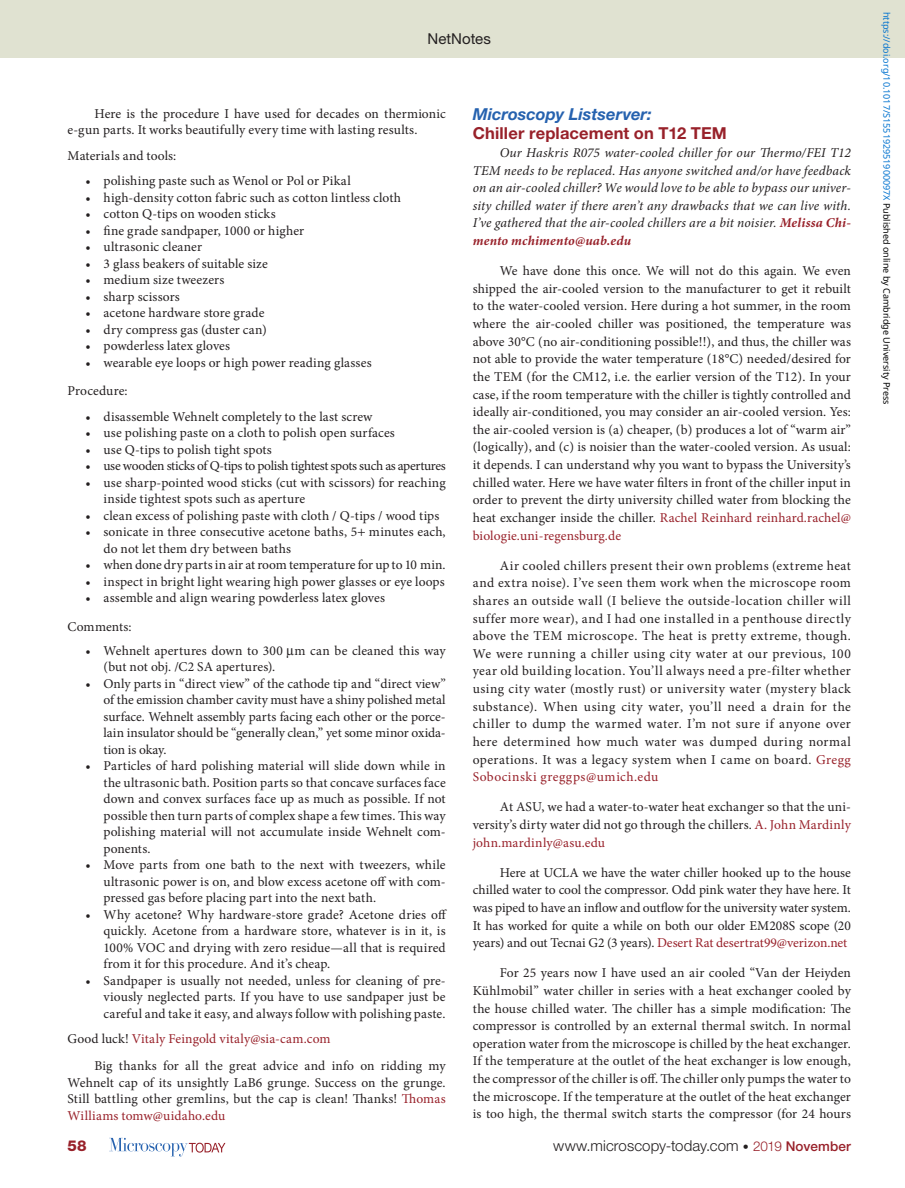
<style>
.page{position:relative;width:905px;height:1188px;background:#fff}
.page>*{position:absolute;margin:0;border:0;box-sizing:border-box;transform-origin:0 0}
.t1{font:700 16.5px "Helvetica Neue LT Std";letter-spacing:.01em;color:#98212a}
.t2{font:italic 700 16.5px "Helvetica Neue LT Std";letter-spacing:.005em;color:#2662af}
.t3{font:300 15px "Helvetica Neue LT Std";letter-spacing:.005em;color:#231f20}
.t4{font:15px "Helvetica Neue LT Std";letter-spacing:.005em;color:#231f20}
.t5{font:800 15px "Helvetica Neue LT Std";color:#98212a}
.t6{font:13.5px/17.7px "Minion Pro";letter-spacing:.01em;color:#231f20;text-align:justify}
.t7{font:italic 13.5px/17.7px "Minion Pro";letter-spacing:.01em;color:#231f20;text-align:justify}
.t8{font:13.5px "Minion Pro";letter-spacing:-.025em;color:#231f20}
.t9{font:9px "Noto Sans";color:#0172cf}
.s1{color:#98212a}
.s2{font-weight:700;color:#98212a}
.s3{font-size:12px}
.s4{font-size:13.5px;color:#98212a}
.s5{font-weight:500;font-size:13.5px;color:#98212a}
.s6{color:#000}
</style>
<div class="page">
<div style="left:0;top:0;width:904px;height:58px;background:#e0e2d1"></div>
<svg style="left:109px;top:1138px;width:116px;height:18px"></svg>
<p class="t4" style="left:427px;top:30px;width:65px">NetNotes</p>
<p class="t6" style="left:68px;top:105px;width:380px;line-height:16.5px;text-indent:27px">Here is the procedure I have used for decades on thermionic e-gun parts. It works beautifully every time with lasting results.</p>
<p class="t6" style="left:68px;top:147px;width:110px">Materials and tools:</p>
<p class="t6" style="left:85px;top:172px;width:267px">• polishing paste such as Wenol or Pol or Pikal</p>
<p class="t6" style="left:85px;top:189px;width:317px">• high-density cotton fabric such as cotton lintless cloth</p>
<p class="t6" style="left:85px;top:205px;width:192px">• cotton Q-tips on wooden sticks</p>
<p class="t6" style="left:85px;top:222px;width:220px">• fine grade sandpaper, 1000 or higher</p>
<p class="t6" style="left:85px;top:238px;width:118px">• ultrasonic cleaner</p>
<p class="t6" style="left:85px;top:255px;width:184px">• 3 glass beakers of suitable size</p>
<p class="t6" style="left:85px;top:271px;width:140px">• medium size tweezers</p>
<p class="t6" style="left:85px;top:288px;width:96px">• sharp scissors</p>
<p class="t6" style="left:85px;top:304px;width:180px">• acetone hardware store grade</p>
<p class="t6" style="left:85px;top:321px;width:183px">• dry compress gas (duster can)</p>
<p class="t6" style="left:85px;top:337px;width:146px">• powderless latex gloves</p>
<p class="t6" style="left:67px;top:348px;width:305px;line-height:28.5px;text-indent:18px">• wearable eye loops or high power reading glasses<br>Procedure:</p>
<p class="t6" style="left:85px;top:408px;width:288px">• disassemble Wehnelt completely to the last screw</p>
<p class="t6" style="left:85px;top:424px;width:311px">• use polishing paste on a cloth to polish open surfaces</p>
<p class="t6" style="left:85px;top:441px;width:188px">• use Q-tips to polish tight spots</p>
<p class="t8" style="left:85px;top:457px;width:361px">• use wooden sticks of Q-tips to polish tightest spots such as apertures</p>
<p class="t6" style="left:103px;top:474px;width:343px;line-height:16.5px;text-indent:-18px">• use sharp-pointed wood sticks (cut with scissors) for reaching inside tightest spots such as aperture</p>
<p class="t6" style="left:85px;top:507px;width:355px">• clean excess of polishing paste with cloth / Q-tips / wood tips</p>
<p class="t6" style="left:103px;top:524px;width:344px;line-height:16.5px;text-indent:-18px">• sonicate in three consecutive acetone baths, 5 minutes each, do not let them dry between baths</p>
<p class="t6" style="left:85px;top:556px;width:361px">• when done dry parts in air at room temperature for up to 10 min.</p>
<p class="t6" style="left:85px;top:573px;width:360px">• inspect in bright light wearing high power glasses or eye loops</p>
<p class="t6" style="left:67px;top:584px;width:319px;line-height:28.5px;text-indent:18px">• assemble and align wearing powderless latex gloves<br>Comments:</p>
<p class="t6" style="left:103px;top:642px;width:343px;line-height:16.5px;text-indent:-18px">• Wehnelt apertures down to 300 m can be cleaned this way (but not obj. /C2 SA apertures).</p>
<p class="t6" style="left:103px;top:675px;width:344px;line-height:16.5px;text-indent:-18px">• Only parts in “direct view” of the cathode tip and “direct view” of the emission chamber cavity must have a shiny polished metal surface. Wehnelt assembly parts facing each other or the porce&shy;lain insulator should be “generally clean,” yet some minor oxida&shy;tion is okay.</p>
<p class="t6" style="left:103px;top:758px;width:344px;line-height:16.5px;text-indent:-18px">• Particles of hard polishing material will slide down while in the ultrasonic bath. Position parts so that concave surfaces face down and convex surfaces face up as much as possible. If not possible then turn parts of complex shape a few times. This way polishing material will not accumulate inside Wehnelt com&shy;ponents.</p>
<p class="t6" style="left:103px;top:857px;width:343px;line-height:16.5px;text-indent:-18px">• Move parts from one bath to the next with tweezers, while ultrasonic power is on, and blow excess acetone off with com&shy;pressed gas before placing part into the next bath.</p>
<p class="t6" style="left:103px;top:906px;width:345px;line-height:16.5px;text-indent:-18px">• Why acetone? Why hardware-store grade? Acetone dries off quickly. Acetone from a hardware store, whatever is in it, is 100% VOC and drying with zero residue—all that is required from it for this procedure. And it’s cheap.</p>
<p class="t6" style="left:103px;top:972px;width:343px;line-height:16.5px;text-indent:-18px">• Sandpaper is usually not needed, unless for cleaning of pre&shy;viously neglected parts. If you have to use sandpaper just be careful and take it easy, and always follow with polishing paste.</p>
<p class="t6" style="left:94px;top:1025px;width:353px;line-height:27px;text-indent:-27px">Good luck! <span class="s1">Vitaly Feingold vitaly@sia-cam.com<br></span>Big thanks for all the great advice and info on ridding my</p>
<p class="t6" style="left:67px;top:1074px;width:379px;line-height:16.5px">Wehnelt cap of its unsightly LaB6 grunge. Success on the grunge.<br>Still battling other gremlins, but the cap is clean! Thanks! <span class="s1">Thomas Williams tomw@uidaho.edu</span></p>
<p class="t2" style="left:472px;top:104px;width:180px">Microscopy Listserver:</p>
<p class="t1" style="left:472px;top:123px;width:256px">Chiller replacement on T12 TEM</p>
<p class="t7" style="left:472px;top:144px;width:379px;text-indent:27px">Our Haskris R075 water-cooled chiller for our Thermo/FEI T12<br>TEM needs to be replaced. Has anyone switched and/or have feedback on an air-cooled chiller? We would love to be able to bypass our univer&shy;sity chilled water if there aren’t any drawbacks that we can live with.<br>I’ve gathered that the air-cooled chillers are a bit noisier. <span class="s2">Melissa Chi&shy;mento mchimento@uab.edu</span></p>
<p class="t6" style="left:472px;top:262px;width:380px;text-indent:27px">We have done this once. We will not do this again. We even shipped the air-cooled version to the manufacturer to get it rebuilt to the water-cooled version. Here during a hot summer, in the room where the air-cooled chiller was positioned, the temperature was above 30°C (no air-conditioning possible!!), and thus, the chiller was not able to provide the water temperature (18°C) needed/desired for the TEM (for the CM12, i.e. the earlier version of the T12). In your case, if the room temperature with the chiller is tightly controlled and ideally air-conditioned, you may consider an air-cooled version. Yes: the air-cooled version is (a) cheaper, (b) produces a lot of “warm air” (logically), and (c) is noisier than the water-cooled version. As usual: it depends. I can understand why you want to bypass the University’s chilled water. Here we have water filters in front of the chiller input in order to prevent the dirty university chilled water from blocking the heat exchanger inside the chiller. <span class="s1">Rachel Reinhard reinhard.rachel@ biologie.uni-regensburg.de</span></p>
<p class="t6" style="left:472px;top:557px;width:380px;text-indent:27px">Air cooled chillers present their own problems (extreme heat and extra noise). I’ve seen them work when the microscope room shares an outside wall (I believe the outside-location chiller will suffer more wear), and I had one installed in a penthouse directly above the TEM microscope. The heat is pretty extreme, though.<br>We were running a chiller using city water at our previous, 100 year old building location. You’ll always need a pre-filter whether using city water (mostly rust) or university water (mystery black substance). When using city water, you’ll need a drain for the chiller to dump the warmed water. I’m not sure if anyone over here determined how much water was dumped during normal operations. It was a legacy system when I came on board. <span class="s1">Gregg Sobocinski greggps@umich.edu</span></p>
<p class="t6" style="left:472px;top:798px;width:380px;text-indent:27px">At ASU, we had a water-to-water heat exchanger so that the uni&shy;versity’s dirty water did not go through the chillers. <span class="s1">A. John Mardinly john.mardinly@asu.edu</span></p>
<p class="t6" style="left:472px;top:864px;width:380px;text-indent:27px">Here at UCLA we have the water chiller hooked up to the house chilled water to cool the compressor. Odd pink water they have here. It was piped to have an inflow and outflow for the university water system.<br>It has worked for quite a while on both our older EM208S scope (20 years) and out Tecnai G2 (3 years). <span class="s1">Desert Rat desertrat99@verizon.net</span></p>
<p class="t6" style="left:472px;top:964px;width:380px;text-indent:27px">For 25 years now I have used an air cooled “Van der Heiyden Kühlmobil” water chiller in series with a heat exchanger cooled by the house chilled water. The chiller has a simple modification: The compressor is controlled by an external thermal switch. In normal operation water from the microscope is chilled by the heat exchanger.<br>If the temperature at the outlet of the heat exchanger is low enough, the compressor of the chiller is off. The chiller only pumps the water to the microscope. If the temperature at the outlet of the heat exchanger is too high, the thermal switch starts the compressor (for 24 hours</p>
<p class="t5" style="left:67px;top:1137px;width:21px">58</p>
<p class="t3" style="left:553px;top:1137px;width:299px">www.microscopy-today.com <span class="s3">•</span> <span class="s4">2019</span> <span class="s5">November</span></p>
<p class="t9" style="left:893px;top:12px;width:395px;rotate:90deg">https://doi.org/10.1017/S155192951900097X <span class="s6">Published online by Cambridge University Press</span></p>
</div>
